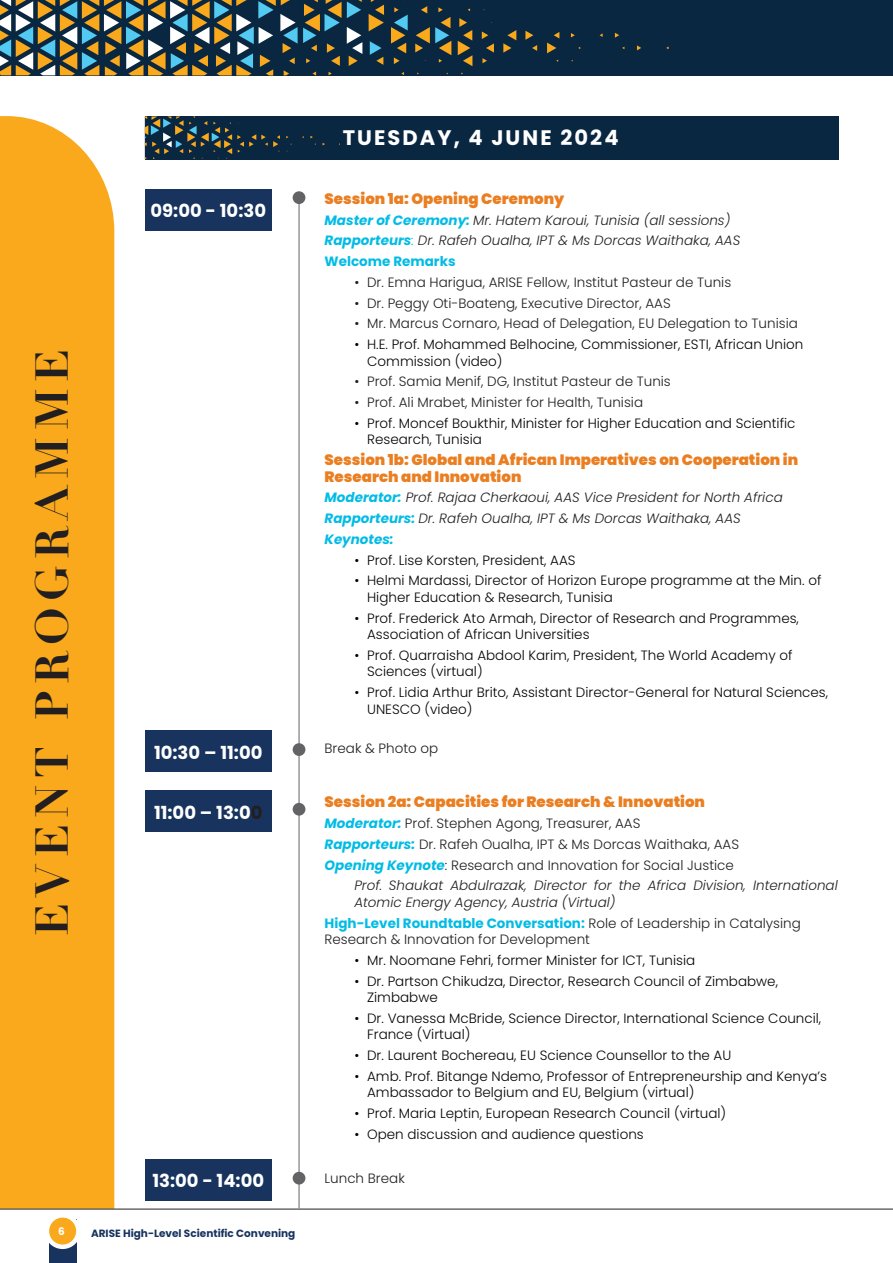
<style>
.page{position:relative;width:893px;height:1263px;background:#fff}
.page>*{position:absolute;margin:0;border:0;box-sizing:border-box;transform-origin:0 0}
.t1{font:700 45px "Didot";letter-spacing:.15em;color:#231f20}
.t2{font:700 21px "Poppins";letter-spacing:.1em;color:#fff}
.t3{font:700 18px "Poppins";color:#fff}
.t4{font:900 15px/16.5px "Poppins";color:#ea7e20}
.t5{font:300 13.5px/16.5px "Poppins";color:#040503}
.t6{font:300 13.5px "Poppins";color:#231f20}
.t7{font:italic 300 13.5px/20.7px "Poppins";color:#231f20}
.t8{font:700 10.5px "Poppins";color:#17335e}
.t9{font:700 10.5px "Poppins";color:#fff}
.s1{color:#231f20}
.s2{font-weight:700;color:#02bce5}
.s3{color:#02bce5}
.s4{font-weight:700;font-style:normal;color:#02bce5}
.s5{font-weight:700;font-style:italic;color:#02bce5}
.s6{font-style:normal}
</style>
<div class="page">
<div style="left:0;top:116px;width:114px;height:1093px;background:#f9a91b"></div>
<div style="left:49px;top:1219px;width:28px;height:44px;background:#17335e"></div>
<svg style="left:47px;top:1215px;width:31px;height:32px"></svg>
<div style="left:45px;top:1213px;width:36px;height:36px;border:4px solid #fff;border-radius:50%"></div>
<div style="left:0;top:0;width:718px;height:76px;background:#0a2741"></div>
<svg style="left:637px;top:45px;width:4px;height:5px"></svg>
<svg style="left:615px;top:33px;width:4px;height:5px"></svg>
<svg style="left:600px;top:33px;width:3px;height:4px"></svg>
<svg style="left:571px;top:33px;width:4px;height:4px"></svg>
<svg style="left:547px;top:32px;width:12px;height:21px"></svg>
<svg style="left:525px;top:31px;width:12px;height:20px"></svg>
<svg style="left:503px;top:30px;width:13px;height:23px"></svg>
<svg style="left:482px;top:31px;width:12px;height:32px"></svg>
<svg style="left:458px;top:18px;width:14px;height:48px"></svg>
<svg style="left:0;top:0;width:451px;height:75px;background:#4b5a56"></svg>
<div style="left:718px;top:0;width:175px;height:76px;background:#0a2741"></div>
<hr style="left:0;top:1209px;width:893px;height:1px;background:#231f20">
<div style="left:145px;top:116px;width:694px;height:43px;background:#0a2741"></div>
<svg style="left:145px;top:116px;width:195px;height:43px"></svg>
<div style="left:293px;top:191px;width:12px;height:13px;background:#636366;border-radius:50%"></div>
<hr style="left:299px;top:201px;width:1px;height:1007px;background:#636366">
<div style="left:145px;top:189px;width:127px;height:41px;background:#17335e"></div>
<div style="left:293px;top:743px;width:12px;height:13px;background:#636366;border-radius:50%"></div>
<div style="left:145px;top:730px;width:127px;height:42px;background:#17335e"></div>
<div style="left:293px;top:803px;width:12px;height:13px;background:#636366;border-radius:50%"></div>
<div style="left:293px;top:1172px;width:12px;height:12px;background:#636366;border-radius:50%"></div>
<div style="left:145px;top:790px;width:127px;height:41px;background:#17335e"></div>
<div style="left:145px;top:1159px;width:127px;height:41px;background:#17335e"></div>
<h1 class="t1" style="left:24px;top:936px;width:588px;rotate:-90deg">EVENT PROGRAMME</h1>
<h3 class="t3" style="left:150px;top:201px;width:117px">09:00 - 10:30</h3>
<h3 class="t3" style="left:154px;top:742px;width:110px">10:30 – 11:00</h3>
<h3 class="t3" style="left:154px;top:802px;width:110px">11:00 – 13:0<span class="s1">0</span></h3>
<h3 class="t3" style="left:152px;top:1171px;width:113px">13:00 - 14:00</h3>
<p class="t9" style="left:58px;top:1225px;width:8px">6</p>
<p class="t8" style="left:91px;top:1227px;width:206px">ARISE High-Level Scientific Convening</p>
<h2 class="t2" style="left:343px;top:125px;width:277px">TUESDAY, 4 JUNE 2024</h2>
<p class="t4" style="left:325px;top:190px;width:241px">Session 1a: Opening Ceremony</p>
<p class="t7" style="left:325px;top:210px;width:417px"><span class="s2">Master of Ceremony:</span> Mr. Hatem Karoui, Tunisia (all sessions)<br><span class="s2">Rapporteurs</span><span class="s3">:</span> Dr. Rafeh Oualha, IPT &amp; Ms Dorcas Waithaka, AAS<br><span class="s4">Welcome Remarks</span></p>
<p class="t6" style="left:354px;top:274px;width:378px">• Dr. Emna Harigua, ARISE Fellow, Institut Pasteur de Tunis</p>
<p class="t6" style="left:354px;top:295px;width:318px">• Dr. Peggy Oti-Boateng, Executive Director, AAS</p>
<p class="t6" style="left:354px;top:316px;width:445px">• Mr. Marcus Cornaro, Head of Delegation, EU Delegation to Tunisia</p>
<p class="t5" style="left:367px;top:336px;width:438px;text-indent:-13px">• H.E. Prof. Mohammed Belhocine, Commissioner, ESTI, African Union<br>Commission (video)</p>
<p class="t6" style="left:354px;top:374px;width:318px">• Prof. Samia Menif, DG, Institut Pasteur de Tunis</p>
<p class="t6" style="left:354px;top:394px;width:290px">• Prof. Ali Mrabet, Minister for Health, Tunisia</p>
<p class="t5" style="left:367px;top:415px;width:430px;text-indent:-13px">• Prof. Moncef Boukthir, Minister for Higher Education and Scientific<br>Research, Tunisia</p>
<p class="t4" style="left:325px;top:452px;width:475px">Session 1b: Global and African Imperatives on Cooperation in<br>Research and Innovation</p>
<p class="t7" style="left:325px;top:487px;width:460px"><span class="s2">Moderator:</span> Prof. Rajaa Cherkaoui, AAS Vice President for North Africa<br><span class="s2">Rapporteurs:</span> Dr. Rafeh Oualha, IPT &amp; Ms Dorcas Waithaka, AAS<br><span class="s2">Keynotes:</span></p>
<p class="t5" style="left:354px;top:552px;width:223px">• Prof. Lise Korsten, President, AAS</p>
<p class="t5" style="left:367px;top:572px;width:456px;text-indent:-13px">• Helmi Mardassi, Director of Horizon Europe programme at the Min. of<br>Higher Education &amp; Research, Tunisia</p>
<p class="t5" style="left:367px;top:610px;width:433px;text-indent:-13px">• Prof. Frederick Ato Armah, Director of Research and Programmes,<br>Association of African Universities</p>
<p class="t5" style="left:367px;top:647px;width:427px;text-indent:-13px">• Prof. Quarraisha Abdool Karim, President, The World Academy of<br>Sciences (virtual)</p>
<p class="t5" style="left:367px;top:684px;width:463px;text-indent:-13px">• Prof. Lidia Arthur Brito, Assistant Director-General for Natural Sciences,<br>UNESCO (video)</p>
<p class="t6" style="left:325px;top:740px;width:115px">Break &amp; Photo op</p>
<p class="t4" style="left:325px;top:794px;width:382px">Session 2a: Capacities for Research &amp; Innovation</p>
<p class="t6" style="left:325px;top:815px;width:317px"><span class="s5">Moderator:</span> Prof. Stephen Agong, Treasurer, AAS</p>
<p class="t6" style="left:325px;top:836px;width:416px"><span class="s5">Rapporteurs:</span> Dr. Rafeh Oualha, IPT &amp; Ms Dorcas Waithaka, AAS</p>
<p class="t6" style="left:325px;top:857px;width:411px"><span class="s5">Opening Keynote</span>: Research and Innovation for Social Justice</p>
<p class="t7" style="left:354px;top:875px;width:485px">Prof. Shaukat Abdulrazak, Director for the Africa Division, International</p>
<p class="t7" style="left:325px;top:892px;width:478px;text-indent:30px">Atomic Energy Agency, Austria (Virtual)<br><span class="s4">High-Level Roundtable Conversation:</span> <span class="s6">Role of Leadership in Catalysing</span></p>
<p class="t6" style="left:325px;top:931px;width:267px">Research &amp; Innovation for Development</p>
<p class="t5" style="left:354px;top:952px;width:342px">• Mr. Noomane Fehri, former Minister for ICT, Tunisia</p>
<p class="t5" style="left:367px;top:973px;width:412px;text-indent:-13px">• Dr. Partson Chikudza, Director, Research Council of Zimbabwe,<br>Zimbabwe</p>
<p class="t5" style="left:367px;top:1010px;width:456px;text-indent:-13px">• Dr. Vanessa McBride, Science Director, International Science Council,<br>France (Virtual)</p>
<p class="t5" style="left:354px;top:1047px;width:378px">• Dr. Laurent Bochereau, EU Science Counsellor to the AU</p>
<p class="t5" style="left:367px;top:1068px;width:462px;text-indent:-13px">• Amb. Prof. Bitange Ndemo, Professor of Entrepreneurship and Kenya’s<br>Ambassador to Belgium and EU, Belgium (virtual)</p>
<p class="t5" style="left:354px;top:1105px;width:373px">• Prof. Maria Leptin, European Research Council (virtual)</p>
<p class="t5" style="left:354px;top:1126px;width:291px">• Open discussion and audience questions</p>
<p class="t6" style="left:325px;top:1170px;width:82px">Lunch Break</p>
</div>
